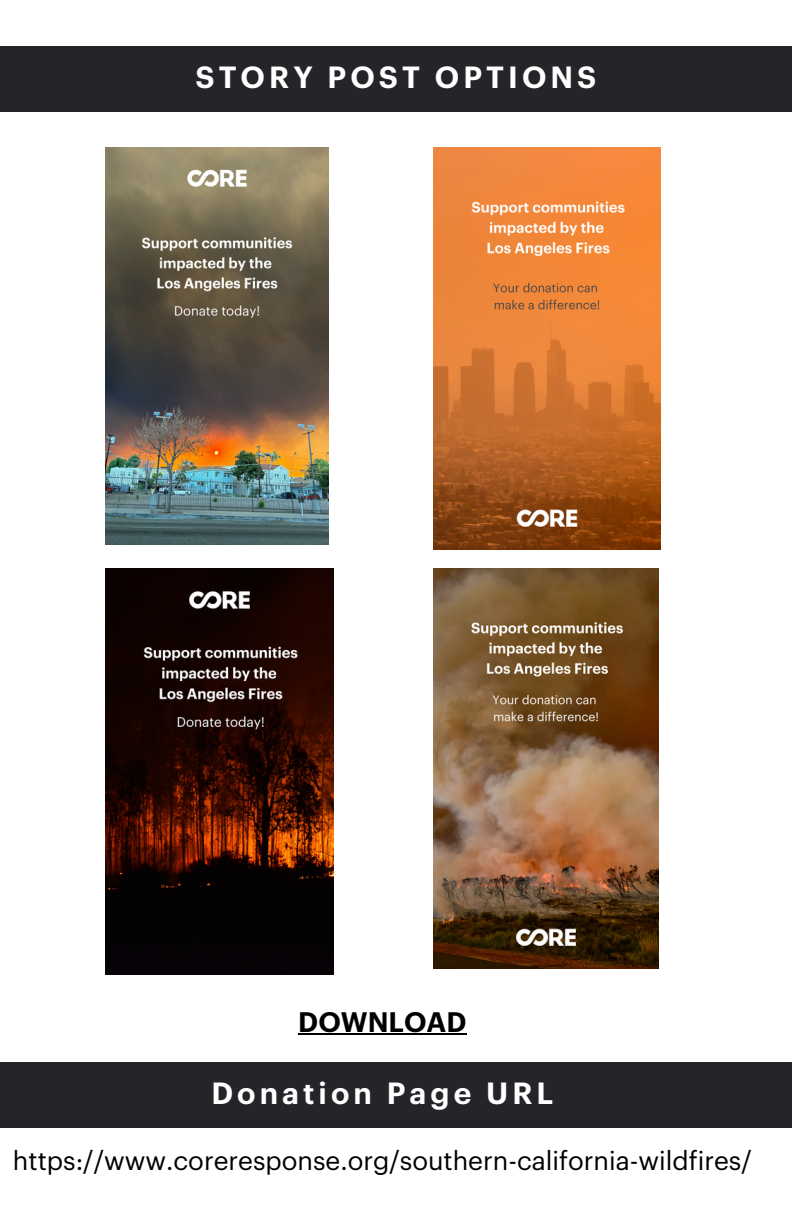
<style>
.page{position:relative;width:792px;height:1224px;background:#fff}
.page>*{position:absolute;margin:0;border:0;box-sizing:border-box;transform-origin:0 0}
.t1{font:600 30px "Graphik";letter-spacing:.135em;color:#fff}
.t2{font:600 27.6px "Graphik";color:#000}
.t3{font:26px "Graphik";color:#000}
</style>
<div class="page">
<div style="left:0;top:1062px;width:792px;height:66px;background:#242529"></div>
<div style="left:0;top:47px;width:792px;height:65px;background:#242529"></div>
<img style="left:105px;top:147px;width:224px;height:398px">
<img style="left:434px;top:147px;width:226px;height:402px">
<img style="left:105px;top:568px;width:228px;height:407px">
<img style="left:434px;top:568px;width:225px;height:401px">
<hr style="left:298px;top:1034px;width:169px;height:1px;background:#000">
<p class="t1" style="left:195px;top:64px;width:403px">STORY POST OPTIONS</p>
<p class="t2" style="left:298px;top:1009px;width:170px">DOWNLOAD</p>
<h1 class="t1" style="left:211px;top:1079px;width:343px">Donation Page URL</h1>
<p class="t3" style="left:13px;top:1149px;width:740px">https://www.coreresponse.org/southern-california-wildfires/</p>
</div>
